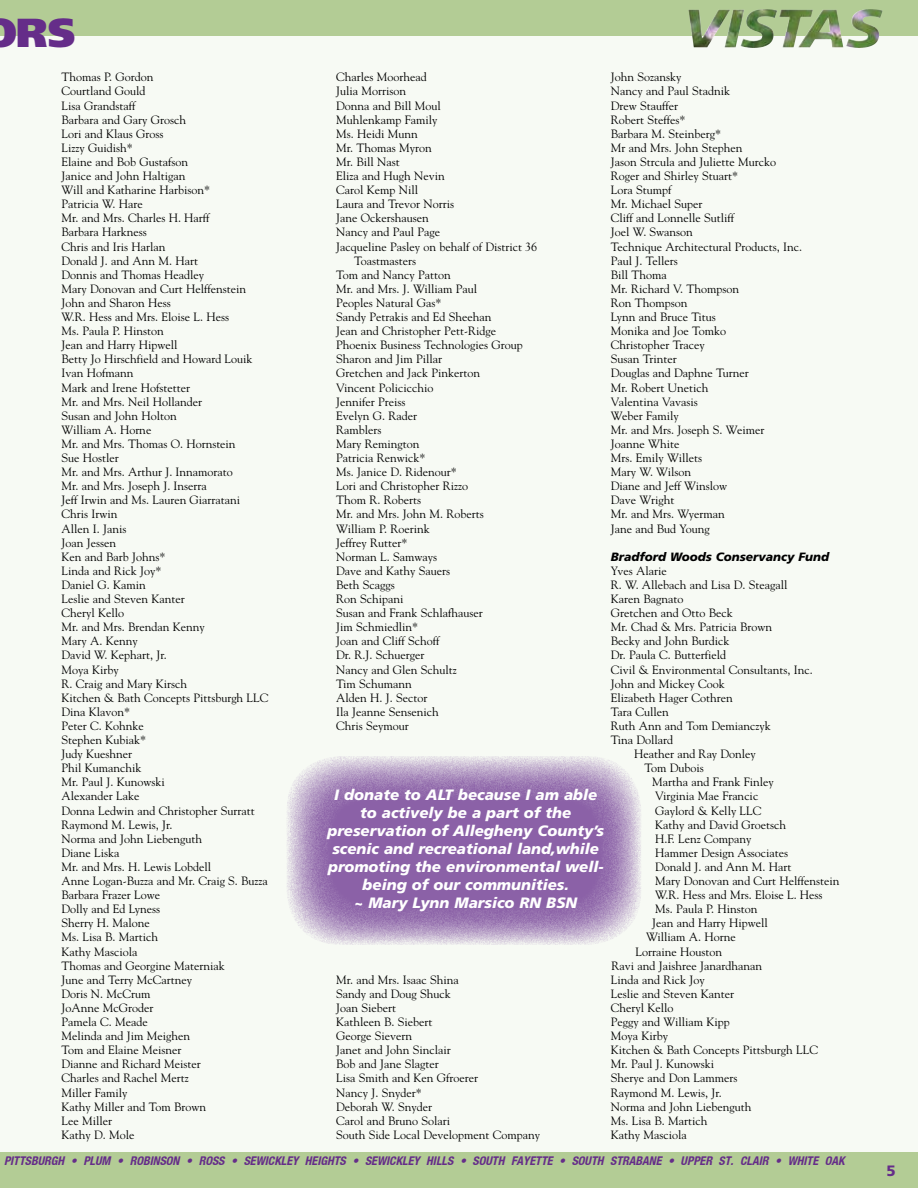
<style>
.page{position:relative;width:918px;height:1188px;background:#fff}
.page>*{position:absolute;margin:0;border:0;box-sizing:border-box;transform-origin:0 0}
.t1{font:900 40.5px "Frutiger";color:#652d89}
.t2{font:italic 900 15px/18px "Frutiger";color:#fff;text-align:center}
.t3{font:900 15px "Frutiger";color:#652d89}
.t4{font:12px/14.1px "Goudy";color:#000}
.t5{font:italic 700 condensed 12px "Context Reprise Condensed S Si";color:#652d89}
.t6{font:italic 900 12px "Frutiger";color:#000}
</style>
<div class="page">
<div style="left:0;top:1152px;width:918px;height:36px;background:#b3cc95"></div>
<div style="left:0;top:26px;width:918px;height:1126px;background:#f7faf4"></div>
<div style="left:0;top:0;width:918px;height:36px;background:#b3cc95"></div>
<img style="left:851px;top:9px;width:18px;height:32px">
<svg style="left:286px;top:756px;width:355px;height:189px;background:#a383b8"></svg>
<h1 class="t1" style="left:16px;top:8px;width:59px">rs</h1>
<p class="t4" style="left:62px;top:70px;width:209px">Thomas P. Gordon<br>Courtland Gould<br>Lisa Grandstaff<br>Barbara and Gary Grosch<br>Lori and Klaus Gross<br>Lizzy Guidish*<br>Elaine and Bob Gustafson<br>Janice and John Haltigan<br>Will and Katharine Harbison*<br>Patricia W. Hare<br>Mr. and Mrs. Charles H. Harff<br>Barbara Harkness<br>Chris and Iris Harlan<br>Donald J. and Ann M. Hart<br>Donnis and Thomas Headley<br>Mary Donovan and Curt Helffenstein<br>John and Sharon Hess<br>W.R. Hess and Mrs. Eloise L. Hess<br>Ms. Paula P. Hinston<br>Jean and Harry Hipwell<br>Betty Jo Hirschfield and Howard Louik<br>Ivan Hofmann<br>Mark and Irene Hofstetter<br>Mr. and Mrs. Neil Hollander<br>Susan and John Holton<br>William A. Horne<br>Mr. and Mrs. Thomas O. Hornstein<br>Sue Hostler<br>Mr. and Mrs. Arthur J. Innamorato<br>Mr. and Mrs. Joseph J. Inserra<br>Jeff Irwin and Ms. Lauren Giarratani<br>Chris Irwin<br>Allen I. Janis<br>Joan Jessen<br>Ken and Barb Johns*<br>Linda and Rick Joy*<br>Daniel G. Kamin<br>Leslie and Steven Kanter<br>Cheryl Kello<br>Mr. and Mrs. Brendan Kenny<br>Mary A. Kenny<br>David W. Kephart, Jr.<br>Moya Kirby<br>R. Craig and Mary Kirsch<br>Kitchen &amp; Bath Concepts Pittsburgh LLC<br>Dina Klavon*<br>Peter C. Kohnke<br>Stephen Kubiak*<br>Judy Kueshner<br>Phil Kumanchik<br>Mr. Paul J. Kunowski<br>Alexander Lake<br>Donna Ledwin and Christopher Surratt<br>Raymond M. Lewis, Jr.<br>Norma and John Liebenguth<br>Diane Liska<br>Mr. and Mrs. H. Lewis Lobdell<br>Anne Logan-Buzza and Mr. Craig S. Buzza<br>Barbara Frazer Lowe<br>Dolly and Ed Lyness<br>Sherry H. Malone<br>Ms. Lisa B. Martich<br>Kathy Masciola<br>Thomas and Georgine Materniak<br>June and Terry McCartney<br>Doris N. McCrum<br>JoAnne McGroder<br>Pamela C. Meade<br>Melinda and Jim Meighen<br>Tom and Elaine Meisner<br>Dianne and Richard Meister<br>Charles and Rachel Mertz<br>Miller Family<br>Kathy Miller and Tom Brown<br>Lee Miller<br>Kathy D. Mole</p>
<p class="t4" style="left:336px;top:70px;width:92px">Charles Moorhead</p>
<p class="t4" style="left:611px;top:70px;width:193px">John Sozansky<br>Nancy and Paul Stadnik<br>Drew Stauffer<br>Robert Steffes*<br>Barbara M. Steinberg*<br>Mr and Mrs. John Stephen<br>Jason Strcula and Juliette Murcko<br>Roger and Shirley Stuart*<br>Lora Stumpf<br>Mr. Michael Super<br>Cliff and Lonnelle Sutliff<br>Joel W. Swanson<br>Technique Architectural Products, Inc.<br>Paul J. Tellers<br>Bill Thoma<br>Mr. Richard V. Thompson<br>Ron Thompson<br>Lynn and Bruce Titus<br>Monika and Joe Tomko<br>Christopher Tracey<br>Susan Trinter<br>Douglas and Daphne Turner<br>Mr. Robert Unetich<br>Valentina Vavasis<br>Weber Family<br>Mr. and Mrs. Joseph S. Weimer<br>Joanne White<br>Mrs. Emily Willets<br>Mary W. Wilson<br>Diane and Jeff Winslow<br>Dave Wright<br>Mr. and Mrs. Wyerman<br>Jane and Bud Young</p>
<p class="t6" style="left:611px;top:549px;width:220px">Bradford Woods Conservancy Fund</p>
<p class="t4" style="left:611px;top:563px;width:57px">Yves Alarie</p>
<p class="t4" style="left:611px;top:578px;width:178px">R. W. Allebach and Lisa D. Steagall</p>
<p class="t4" style="left:611px;top:592px;width:74px">Karen Bagnato</p>
<p class="t4" style="left:611px;top:606px;width:123px">Gretchen and Otto Beck</p>
<p class="t4" style="left:611px;top:620px;width:163px">Mr. Chad &amp; Mrs. Patricia Brown</p>
<p class="t4" style="left:611px;top:634px;width:120px">Becky and John Burdick</p>
<p class="t4" style="left:611px;top:648px;width:117px">Dr. Paula C. Butterfield</p>
<p class="t4" style="left:611px;top:662px;width:203px">Civil &amp; Environmental Consultants, Inc.</p>
<p class="t4" style="left:611px;top:676px;width:115px">John and Mickey Cook</p>
<p class="t4" style="left:611px;top:690px;width:123px">Elizabeth Hager Cothren</p>
<p class="t4" style="left:611px;top:704px;width:59px">Tara Cullen</p>
<p class="t4" style="left:611px;top:719px;width:161px">Ruth Ann and Tom Demianczyk</p>
<p class="t4" style="left:611px;top:733px;width:64px">Tina Dollard</p>
<p class="t4" style="left:634px;top:747px;width:123px">Heather and Ray Donley</p>
<p class="t4" style="left:645px;top:761px;width:61px">Tom Dubois</p>
<p class="t4" style="left:652px;top:775px;width:123px">Martha and Frank Finley</p>
<p class="t4" style="left:655px;top:789px;width:105px">Virginia Mae Francic</p>
<p class="t4" style="left:655px;top:803px;width:108px">Gaylord &amp; Kelly LLC</p>
<p class="t4" style="left:655px;top:817px;width:133px">Kathy and David Groetsch</p>
<p class="t4" style="left:655px;top:831px;width:98px">H.F. Lenz Company</p>
<p class="t4" style="left:655px;top:845px;width:135px">Hammer Design Associates</p>
<p class="t4" style="left:655px;top:860px;width:138px">Donald J. and Ann M. Hart</p>
<p class="t4" style="left:655px;top:874px;width:186px">Mary Donovan and Curt Helffenstein</p>
<p class="t4" style="left:655px;top:888px;width:169px">W.R. Hess and Mrs. Eloise L. Hess</p>
<p class="t4" style="left:655px;top:902px;width:104px">Ms. Paula P. Hinston</p>
<p class="t4" style="left:652px;top:916px;width:117px">Jean and Harry Hipwell</p>
<p class="t4" style="left:646px;top:930px;width:91px">William A. Horne</p>
<p class="t4" style="left:636px;top:944px;width:88px">Lorraine Houston</p>
<p class="t4" style="left:612px;top:958px;width:152px">Ravi and Jaishree Janardhanan</p>
<p class="t4" style="left:611px;top:972px;width:95px">Linda and Rick Joy</p>
<p class="t4" style="left:611px;top:986px;width:125px">Leslie and Steven Kanter</p>
<p class="t4" style="left:611px;top:1001px;width:64px">Cheryl Kello</p>
<p class="t4" style="left:611px;top:1015px;width:120px">Peggy and William Kipp</p>
<p class="t4" style="left:611px;top:1029px;width:59px">Moya Kirby</p>
<p class="t4" style="left:611px;top:1043px;width:209px">Kitchen &amp; Bath Concepts Pittsburgh LLC</p>
<p class="t4" style="left:611px;top:1057px;width:105px">Mr. Paul J. Kunowski</p>
<p class="t4" style="left:611px;top:1071px;width:128px">Sherye and Don Lammers</p>
<p class="t4" style="left:611px;top:1085px;width:112px">Raymond M. Lewis, Jr.</p>
<p class="t4" style="left:611px;top:1099px;width:142px">Norma and John Liebenguth</p>
<p class="t4" style="left:611px;top:1113px;width:98px">Ms. Lisa B. Martich</p>
<p class="t4" style="left:611px;top:1127px;width:77px">Kathy Masciola</p>
<p class="t4" style="left:336px;top:84px;width:71px">Julia Morrison</p>
<p class="t4" style="left:336px;top:98px;width:106px">Donna and Bill Moul</p>
<p class="t4" style="left:336px;top:112px;width:103px">Muhlenkamp Family</p>
<p class="t4" style="left:336px;top:126px;width:83px">Ms. Heidi Munn</p>
<p class="t4" style="left:336px;top:140px;width:97px">Mr. Thomas Myron</p>
<p class="t4" style="left:336px;top:155px;width:65px">Mr. Bill Nast</p>
<p class="t4" style="left:336px;top:169px;width:110px">Eliza and Hugh Nevin</p>
<p class="t4" style="left:336px;top:183px;width:83px">Carol Kemp Nill</p>
<p class="t4" style="left:336px;top:197px;width:119px">Laura and Trevor Norris</p>
<p class="t4" style="left:336px;top:211px;width:94px">Jane Ockershausen</p>
<p class="t4" style="left:336px;top:225px;width:105px">Nancy and Paul Page</p>
<p class="t4" style="left:336px;top:239px;width:203px">Jacqueline Pasley on behalf of District 36</p>
<p class="t4" style="left:354px;top:253px;width:63px">Toastmasters</p>
<p class="t4" style="left:336px;top:267px;width:116px">Tom and Nancy Patton</p>
<p class="t4" style="left:336px;top:281px;width:143px">Mr. and Mrs. J. William Paul</p>
<p class="t4" style="left:336px;top:296px;width:107px">Peoples Natural Gas*</p>
<p class="t4" style="left:336px;top:310px;width:157px">Sandy Petrakis and Ed Sheehan</p>
<p class="t4" style="left:336px;top:324px;width:161px">Jean and Christopher Pett-Ridge</p>
<p class="t4" style="left:336px;top:338px;width:188px">Phoenix Business Technologies Group</p>
<p class="t4" style="left:336px;top:352px;width:107px">Sharon and Jim Pillar</p>
<p class="t4" style="left:336px;top:366px;width:145px">Gretchen and Jack Pinkerton</p>
<p class="t4" style="left:336px;top:380px;width:99px">Vincent Policicchio</p>
<p class="t4" style="left:336px;top:394px;width:71px">Jennifer Preiss</p>
<p class="t4" style="left:336px;top:408px;width:82px">Evelyn G. Rader</p>
<p class="t4" style="left:336px;top:422px;width:47px">Ramblers</p>
<p class="t4" style="left:336px;top:437px;width:85px">Mary Remington</p>
<p class="t4" style="left:336px;top:451px;width:91px">Patricia Renwick*</p>
<p class="t4" style="left:336px;top:465px;width:122px">Ms. Janice D. Ridenour*</p>
<p class="t4" style="left:336px;top:479px;width:133px">Lori and Christopher Rizzo</p>
<p class="t4" style="left:336px;top:493px;width:86px">Thom R. Roberts</p>
<p class="t4" style="left:336px;top:507px;width:149px">Mr. and Mrs. John M. Roberts</p>
<p class="t4" style="left:336px;top:521px;width:95px">William P. Roerink</p>
<p class="t4" style="left:336px;top:535px;width:73px">Jeffrey Rutter*</p>
<p class="t4" style="left:336px;top:549px;width:102px">Norman L. Samways</p>
<p class="t4" style="left:336px;top:563px;width:115px">Dave and Kathy Sauers</p>
<p class="t4" style="left:336px;top:578px;width:60px">Beth Scaggs</p>
<p class="t4" style="left:336px;top:592px;width:69px">Ron Schipani</p>
<p class="t4" style="left:336px;top:606px;width:148px">Susan and Frank Schlafhauser</p>
<p class="t4" style="left:336px;top:620px;width:83px">Jim Schmiedlin*</p>
<p class="t4" style="left:336px;top:634px;width:105px">Joan and Cliff Schoff</p>
<p class="t4" style="left:336px;top:648px;width:90px">Dr. R.J. Schuerger</p>
<p class="t4" style="left:336px;top:662px;width:122px">Nancy and Glen Schultz</p>
<p class="t4" style="left:336px;top:676px;width:77px">Tim Schumann</p>
<p class="t4" style="left:336px;top:690px;width:93px">Alden H. J. Sector</p>
<p class="t4" style="left:336px;top:704px;width:104px">Ila Jeanne Sensenich</p>
<p class="t4" style="left:336px;top:719px;width:74px">Chris Seymour</p>
<p class="t2" style="left:327px;top:786px;width:278px">I donate to ALT because I am able to actively be a part of the preservation of Allegheny County’s scenic and recreational land,while promoting the environmental well&shy;being of our communities.<br>~ Mary Lynn Marsico RN BSN</p>
<p class="t4" style="left:336px;top:972px;width:205px">Mr. and Mrs. Isaac Shina<br>Sandy and Doug Shuck<br>Joan Siebert<br>Kathleen B. Siebert<br>George Sievern<br>Janet and John Sinclair<br>Bob and Jane Slagter<br>Lisa Smith and Ken Gfroerer<br>Nancy J. Snyder*<br>Deborah W. Snyder<br>Carol and Bruno Solari<br>South Side Local Development Company</p>
<p class="t5" style="left:4px;top:1154px;width:400px">PITTSB URGH • PLUM • ROBINSON • ROSSS • SEWICKLEY HEIGHTS • SEWICKLEY</p>
<p class="t5" style="left:426px;top:1154px;width:7px">LHILL</p>
<p class="t5" style="left:447px;top:1154px;width:267px">S • SOUTH FAYETTE • SOUTH STRABANE • PUPPER</p>
<p class="t5" style="left:719px;top:1154px;width:127px">ST. CLAIR • WHITE OAK</p>
<p class="t3" style="left:886px;top:1162px;width:11px">5</p>
</div>
